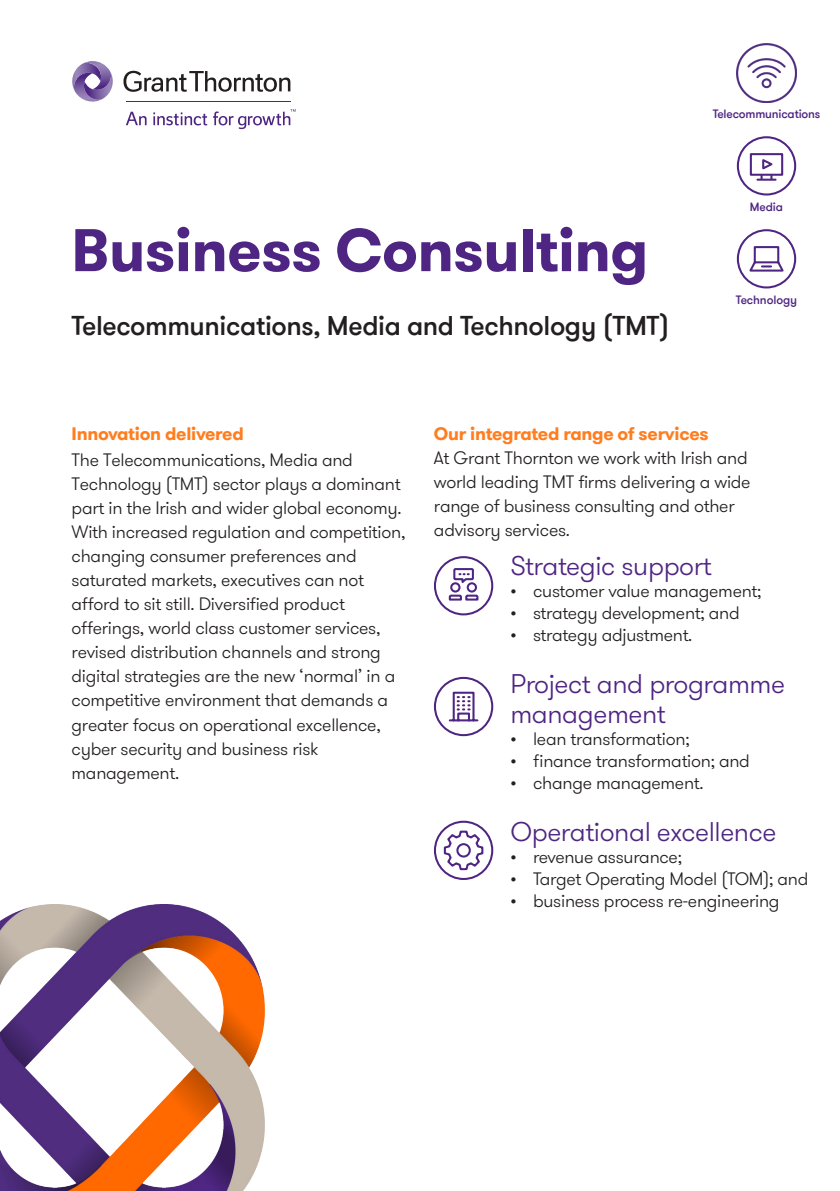
<style>
.page{position:relative;width:840px;height:1191px;background:#fff}
.page>*{position:absolute;margin:0;border:0;box-sizing:border-box;transform-origin:0 0}
._02_Headline_two_Bol{font:700 60px "GT Walsheim Pro";letter-spacing:-.01em;color:#4e2582}
._03_Heading_three_Li{font:300 27px/30px "GT Walsheim Pro";letter-spacing:-.015em;color:#4e2582}
._03_Heading_three_Li-2{font:500 27px "GT Walsheim Pro";letter-spacing:-.015em;color:#231f20}
._04_Sub_heading_two{font:300 18px/24px "GT Walsheim Pro";letter-spacing:-.015em;color:#231f20}
._03_Heading_three{font:700 18px "GT Walsheim Pro";letter-spacing:-.015em;color:#ff7d1e}
._04_Sub_heading_two-2{font:700 18px "GT Walsheim Pro";letter-spacing:-.015em;color:#ff7d1e}
._08_Icon_cover_copy{font:500 12px "GT Walsheim Pro";letter-spacing:-.015em;color:#4e2582}
</style>
<div class="page">
<img style="left:736px;top:43px;width:59px;height:60px">
<svg style="left:736px;top:136px;width:59px;height:59px"></svg>
<svg style="left:736px;top:229px;width:59px;height:59px"></svg>
<svg style="left:123px;top:71px;width:167px;height:21px"></svg>
<svg style="left:126px;top:112px;width:20px;height:13px"></svg>
<svg style="left:153px;top:112px;width:54px;height:13px"></svg>
<svg style="left:213px;top:109px;width:82px;height:20px"></svg>
<hr style="left:126px;top:101px;width:164px;height:1px;background:#4e2582">
<svg style="left:72px;top:61px;width:41px;height:41px"></svg>
<svg style="left:433px;top:677px;width:60px;height:59px"></svg>
<svg style="left:433px;top:820px;width:60px;height:60px"></svg>
<svg style="left:433px;top:556px;width:60px;height:59px"></svg>
<img style="left:0;top:904px;width:265px;height:287px">
<p class="_08_Icon_cover_copy" style="left:712px;top:106px;width:109px">Telecommunications</p>
<p class="_02_Headline_two_Bol" style="left:72px;top:211px;width:577px">Business Consulting</p>
<p class="_03_Heading_three_Li-2" style="left:72px;top:308px;width:599px">Telecommunications, Media and Technology (TMT)</p>
<p class="_08_Icon_cover_copy" style="left:749px;top:199px;width:35px">Media</p>
<p class="_08_Icon_cover_copy" style="left:735px;top:292px;width:63px">Technology</p>
<p class="_04_Sub_heading_two-2" style="left:72px;top:421px;width:174px">Innovation delivered</p>
<p class="_04_Sub_heading_two" style="left:72px;top:448px;width:335px">The Telecommunications, Media and Technology (TMT) sector plays a dominant part in the Irish and wider global economy.<br>With increased regulation and competition, changing consumer preferences and saturated markets, executives can not afford to sit still. Diversified product offerings, world class customer services, revised distribution channels and strong digital strategies are the new ‘normal’ in a competitive environment that demands a greater focus on operational excellence, cyber security and business risk management.</p>
<p class="_03_Heading_three" style="left:433px;top:421px;width:276px">Our integrated range of services</p>
<p class="_04_Sub_heading_two" style="left:433px;top:446px;width:318px">At Grant Thornton we work with Irish and world leading TMT firms delivering a wide range of business consulting and other advisory services.</p>
<p class="_03_Heading_three_Li" style="left:510px;top:551px;width:203px">Strategic support</p>
<p class="_04_Sub_heading_two" style="left:510px;top:579px;width:252px">• customer value management;</p>
<p class="_04_Sub_heading_two" style="left:510px;top:601px;width:231px">• strategy development; and</p>
<p class="_04_Sub_heading_two" style="left:510px;top:623px;width:183px">• strategy adjustment.</p>
<p class="_03_Heading_three_Li" style="left:510px;top:669px;width:276px">Project and programme management</p>
<p class="_04_Sub_heading_two" style="left:510px;top:727px;width:181px">• lean transformation;</p>
<p class="_04_Sub_heading_two" style="left:510px;top:749px;width:241px">• finance transformation; and</p>
<p class="_04_Sub_heading_two" style="left:510px;top:771px;width:195px">• change management.</p>
<p class="_03_Heading_three_Li" style="left:510px;top:817px;width:267px">Operational excellence</p>
<p class="_04_Sub_heading_two" style="left:510px;top:845px;width:173px">• revenue assurance;</p>
<p class="_04_Sub_heading_two" style="left:510px;top:867px;width:299px">• Target Operating Model (TOM); and</p>
<p class="_04_Sub_heading_two" style="left:510px;top:889px;width:270px">• business process re-engineering</p>
</div>
